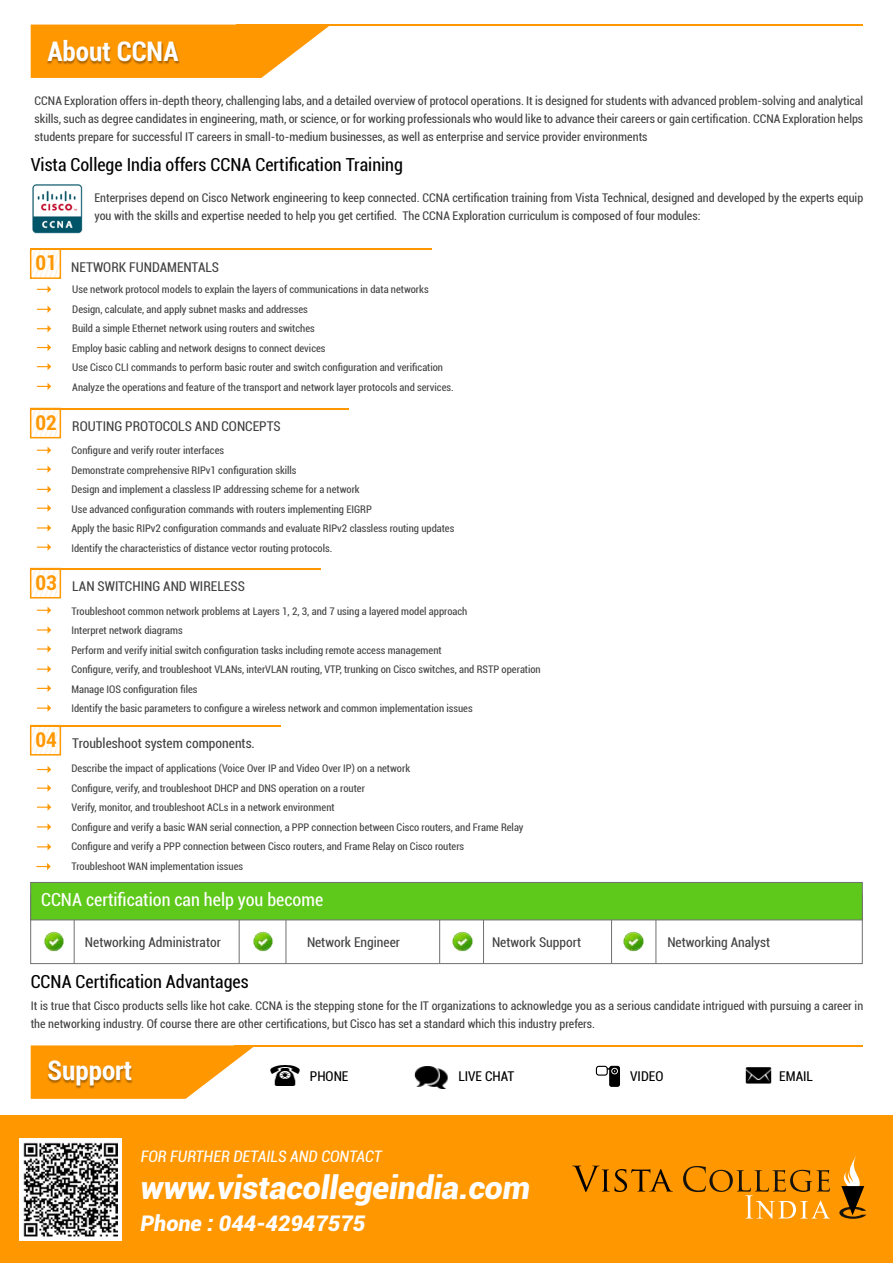
<style>
.page{position:relative;width:893px;height:1263px;background:#fff}
.page>*{position:absolute;margin:0;border:0;box-sizing:border-box;transform-origin:0 0}
.t1{font:italic 900 31.8px "Roboto";color:#fff}
.t2{font:700 condensed 27px "Roboto";color:#fff}
.t3{font:italic 900 21.6px "Roboto";color:#fff}
.t4{font:700 condensed 20.4px "Roboto";color:#ff9700}
.t5{font:condensed 18px "Roboto";color:#020202}
.t6{font:condensed 18px "Roboto";color:#fff}
.t7{font:italic condensed 15.9px "Roboto";color:#fff}
.t8{font:condensed 13.5px "Roboto";color:#424242}
.t9{font:condensed 13.5px "Roboto";color:#000}
.t10{font:condensed 12px/18px "Roboto";color:#424242}
.t11{font:condensed 10.5px/19.5px "Roboto";color:#424242}
</style>
<div class="page">
<div style="left:0;top:1116px;width:893px;height:147px;background:#ff9700"></div>
<svg style="left:572px;top:1166px;width:101px;height:26px"></svg>
<svg style="left:839px;top:1155px;width:28px;height:64px"></svg>
<svg style="left:683px;top:1166px;width:147px;height:53px"></svg>
<svg style="left:19px;top:1138px;width:103px;height:102px;background:#f1f1f1"></svg>
<img style="left:24px;top:1143px;width:93px;height:93px">
<hr style="left:236px;top:25px;width:626px;height:1px;background:#ff9700">
<svg style="left:31px;top:25px;width:298px;height:53px"></svg>
<img style="left:45px;top:37px;width:136px;height:35px">
<hr style="left:234px;top:1045px;width:628px;height:2px;background:#ff9700">
<svg style="left:31px;top:1045px;width:222px;height:54px"></svg>
<img style="left:45px;top:1056px;width:90px;height:35px">
<img style="left:414px;top:1066px;width:34px;height:23px">
<img style="left:270px;top:1065px;width:30px;height:21px">
<svg style="left:596px;top:1066px;width:24px;height:21px"></svg>
<img style="left:745px;top:1067px;width:27px;height:17px">
<hr style="left:31px;top:248px;width:401px;height:2px;background:#ff9700">
<hr style="left:31px;top:408px;width:318px;height:1px;background:#ff9700">
<hr style="left:31px;top:568px;width:290px;height:1px;background:#ff9700">
<hr style="left:31px;top:725px;width:250px;height:1px;background:#ff9700">
<svg style="left:33px;top:251px;width:25px;height:25px"></svg>
<div style="left:30px;top:248px;width:31px;height:31px;border:2px solid #ff9700"></div>
<svg style="left:33px;top:411px;width:25px;height:24px"></svg>
<div style="left:30px;top:408px;width:31px;height:30px;border:2px solid #ff9700"></div>
<svg style="left:33px;top:571px;width:25px;height:24px"></svg>
<div style="left:30px;top:568px;width:31px;height:30px;border:2px solid #ff9700"></div>
<svg style="left:33px;top:728px;width:25px;height:24px"></svg>
<div style="left:30px;top:725px;width:31px;height:30px;border:2px solid #ff9700"></div>
<div style="left:30px;top:894px;width:833px;height:70px;border:1px solid #707070"></div>
<hr style="left:239px;top:895px;width:1px;height:68px;background:#707070">
<hr style="left:74px;top:895px;width:1px;height:68px;background:#707070">
<hr style="left:286px;top:895px;width:1px;height:68px;background:#707070">
<hr style="left:483px;top:895px;width:1px;height:68px;background:#707070">
<hr style="left:656px;top:895px;width:1px;height:68px;background:#707070">
<hr style="left:439px;top:895px;width:1px;height:68px;background:#707070">
<hr style="left:611px;top:895px;width:1px;height:68px;background:#707070">
<div style="left:30px;top:882px;width:833px;height:38px;background:#5fc91b;border:1px solid #707070"></div>
<img style="left:44px;top:931px;width:20px;height:20px">
<img style="left:253px;top:931px;width:20px;height:20px">
<img style="left:452px;top:931px;width:21px;height:20px">
<img style="left:623px;top:931px;width:21px;height:20px">
<img style="left:32px;top:184px;width:51px;height:50px">
<svg style="left:37px;top:286px;width:14px;height:7px"></svg>
<svg style="left:37px;top:306px;width:14px;height:7px"></svg>
<svg style="left:37px;top:325px;width:14px;height:7px"></svg>
<svg style="left:37px;top:344px;width:14px;height:7px"></svg>
<svg style="left:37px;top:363px;width:14px;height:7px"></svg>
<svg style="left:37px;top:383px;width:14px;height:7px"></svg>
<svg style="left:37px;top:446px;width:14px;height:8px"></svg>
<svg style="left:37px;top:465px;width:14px;height:8px"></svg>
<svg style="left:37px;top:486px;width:14px;height:7px"></svg>
<svg style="left:37px;top:504px;width:14px;height:8px"></svg>
<svg style="left:37px;top:524px;width:14px;height:8px"></svg>
<svg style="left:37px;top:543px;width:14px;height:8px"></svg>
<svg style="left:37px;top:606px;width:14px;height:8px"></svg>
<svg style="left:37px;top:626px;width:14px;height:8px"></svg>
<svg style="left:37px;top:645px;width:14px;height:8px"></svg>
<svg style="left:37px;top:665px;width:14px;height:8px"></svg>
<svg style="left:37px;top:685px;width:14px;height:7px"></svg>
<svg style="left:37px;top:704px;width:14px;height:8px"></svg>
<svg style="left:37px;top:766px;width:14px;height:7px"></svg>
<svg style="left:37px;top:784px;width:14px;height:8px"></svg>
<svg style="left:37px;top:803px;width:14px;height:8px"></svg>
<svg style="left:37px;top:823px;width:14px;height:7px"></svg>
<svg style="left:37px;top:843px;width:14px;height:7px"></svg>
<svg style="left:36px;top:863px;width:15px;height:7px"></svg>
<h2 class="t2" style="left:48px;top:33px;width:132px">About CCNA</h2>
<p class="t10" style="left:35px;top:91px;width:830px;text-align:justify">CCNA Exploration offers in-depth theory, challenging labs, and a detailed overview of protocol operations. It is designed for students with advanced problem-solving and analytical skills, such as degree candidates in engineering, math, or science, or for working professionals who would like to advance their careers or gain certification. CCNA Exploration helps students prepare for successful IT careers in small-to-medium businesses, as well as enterprise and service provider environments</p>
<h3 class="t5" style="left:31px;top:152px;width:374px">Vista College India offers CCNA Certification Training</h3>
<p class="t10" style="left:94px;top:188px;width:770px">Enterprises depend on Cisco Network engineering to keep connected. CCNA certification training from Vista Technical, designed and developed by the experts equip you with the skills and expertise needed to help you get certified. The CCNA Exploration curriculum is composed of four modules:</p>
<h3 class="t4" style="left:35px;top:249px;width:23px">01</h3>
<p class="t8" style="left:71px;top:257px;width:149px">NETWORK FUNDAMENTALS</p>
<p class="t11" style="left:72px;top:280px;width:383px">Use network protocol models to explain the layers of communications in data networks Design, calculate, and apply subnet masks and addresses<br>Build a simple Ethernet network using routers and switches<br>Employ basic cabling and network designs to connect devices<br>Use Cisco CLI commands to perform basic router and switch configuration and verification Analyze the operations and feature of the transport and network layer protocols and services.</p>
<h3 class="t4" style="left:35px;top:408px;width:23px">02</h3>
<p class="t8" style="left:72px;top:417px;width:210px">ROUTING PROTOCOLS AND CONCEPTS</p>
<p class="t11" style="left:71px;top:440px;width:384px">Configure and verify router interfaces<br>Demonstrate comprehensive RIPv1 configuration skills<br>Design and implement a classless IP addressing scheme for a network<br>Use advanced configuration commands with routers implementing EIGRP<br>Apply the basic RIPv2 configuration commands and evaluate RIPv2 classless routing updates Identify the characteristics of distance vector routing protocols.</p>
<h3 class="t4" style="left:35px;top:568px;width:23px">03</h3>
<p class="t8" style="left:72px;top:577px;width:174px">LAN SWITCHING AND WIRELESS</p>
<p class="t11" style="left:71px;top:601px;width:471px">Troubleshoot common network problems at Layers 1, 2, 3, and 7 using a layered model approach<br>Interpret network diagrams<br>Perform and verify initial switch configuration tasks including remote access management<br>Configure, verify, and troubleshoot VLANs, interVLAN routing, VTP, trunking on Cisco switches, and RSTP operation Manage IOS configuration files<br>Identify the basic parameters to configure a wireless network and common implementation issues</p>
<h3 class="t4" style="left:35px;top:725px;width:23px">04</h3>
<p class="t8" style="left:72px;top:734px;width:184px">Troubleshoot system components.</p>
<p class="t11" style="left:71px;top:758px;width:454px">Describe the impact of applications (Voice Over IP and Video Over IP) on a network<br>Configure, verify, and troubleshoot DHCP and DNS operation on a router<br>Verify, monitor, and troubleshoot ACLs in a network environment<br>Configure and verify a basic WAN serial connection, a PPP connection between Cisco routers, and Frame Relay Configure and verify a PPP connection between Cisco routers, and Frame Relay on Cisco routers<br>Troubleshoot WAN implementation issues</p>
<h3 class="t6" style="left:41px;top:887px;width:284px">CCNA certification can help you become</h3>
<p class="t8" style="left:85px;top:933px;width:137px">Networking Administrator</p>
<p class="t8" style="left:307px;top:933px;width:94px">Network Engineer</p>
<p class="t8" style="left:492px;top:933px;width:91px">Network Support</p>
<p class="t8" style="left:667px;top:933px;width:104px">Networking Analyst</p>
<h3 class="t5" style="left:31px;top:969px;width:220px">CCNA Certification Advantages</h3>
<p class="t10" style="left:31px;top:997px;width:834px">It is true that Cisco products sells like hot cake. CCNA is the stepping stone for the IT organizations to acknowledge you as a serious candidate intrigued with pursuing a career in the networking industry. Of course there are other certifications, but Cisco has set a standard which this industry prefers.</p>
<h2 class="t2" style="left:48px;top:1051px;width:86px">Support</h2>
<p class="t9" style="left:310px;top:1066px;width:40px">PHONE</p>
<p class="t9" style="left:458px;top:1066px;width:58px">LIVE CHAT</p>
<p class="t9" style="left:630px;top:1066px;width:35px">VIDEO</p>
<p class="t9" style="left:779px;top:1066px;width:35px">EMAIL</p>
<h3 class="t7" style="left:141px;top:1145px;width:243px">FOR FURTHER DETAILS AND CONTACT</h3>
<h1 class="t1" style="left:141px;top:1165px;width:391px">www.vistacollegeindia.com</h1>
<h3 class="t3" style="left:141px;top:1208px;width:226px">Phone : 044-42947575</h3>
</div>
